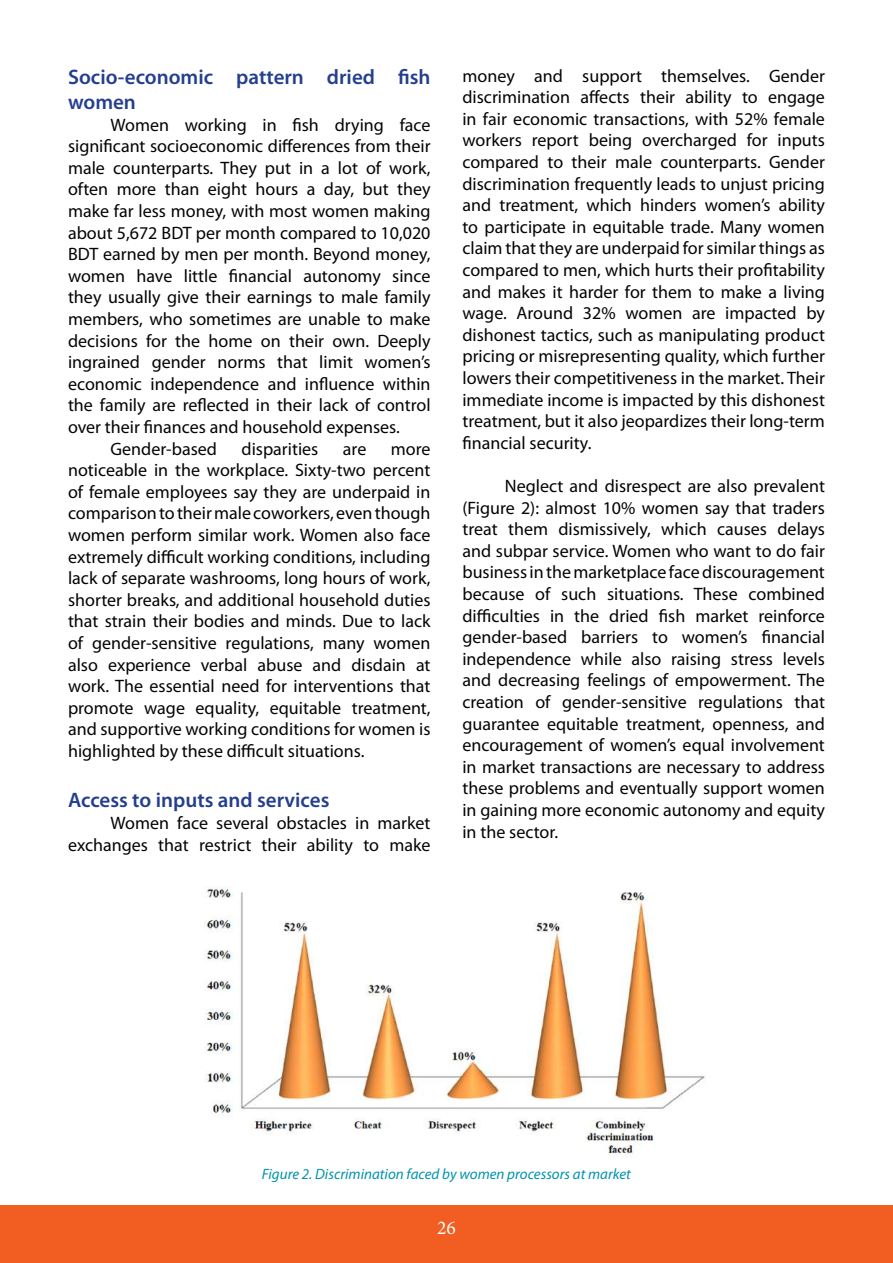
<style>
.page{position:relative;width:893px;height:1263px;background:#fff}
.page>*{position:absolute;margin:0;border:0;box-sizing:border-box;transform-origin:0 0}
.t1{font:600 21px/25.2px "Myriad Pro";color:#253f8e}
.t2{font:19.5px "Minion Pro";color:#fff}
.t3{font:18px/21.6px "Myriad Pro";color:#040503;text-align:justify}
.t4{font:italic 15px "Myriad Pro";color:#0093ad}
</style>
<div class="page">
<div style="left:0;top:1205px;width:893px;height:58px;background:#f25d21"></div>
<img style="left:204px;top:887px;width:501px;height:270px">
<p class="t1" style="left:68px;top:64px;width:364px">Socio-economic pattern dried fish women</p>
<p class="t3" style="left:111px;top:113px;width:321px">Women working in fish drying face</p>
<p class="t3" style="left:68px;top:135px;width:364px">significant socioeconomic differences from their</p>
<p class="t3" style="left:68px;top:157px;width:364px">male counterparts. They put in a lot of work,</p>
<p class="t3" style="left:68px;top:178px;width:364px">often more than eight hours a day, but they</p>
<p class="t3" style="left:68px;top:200px;width:364px">make far less money, with most women making</p>
<p class="t3" style="left:68px;top:221px;width:364px">about 5,672 BDT per month compared to 10,020</p>
<p class="t3" style="left:68px;top:243px;width:364px">BDT earned by men per month. Beyond money,</p>
<p class="t3" style="left:68px;top:265px;width:364px">women have little financial autonomy since</p>
<p class="t3" style="left:68px;top:286px;width:364px">they usually give their earnings to male family</p>
<p class="t3" style="left:68px;top:308px;width:364px">members, who sometimes are unable to make</p>
<p class="t3" style="left:68px;top:329px;width:364px">decisions for the home on their own. Deeply</p>
<p class="t3" style="left:68px;top:351px;width:364px">ingrained gender norms that limit women’s</p>
<p class="t3" style="left:68px;top:373px;width:364px">economic independence and influence within</p>
<p class="t3" style="left:68px;top:394px;width:364px">the family are reflected in their lack of control</p>
<p class="t3" style="left:68px;top:416px;width:333px">over their finances and household expenses.</p>
<p class="t3" style="left:111px;top:437px;width:108px">Gender-based</p>
<p class="t3" style="left:242px;top:437px;width:78px">disparities</p>
<p class="t3" style="left:343px;top:437px;width:25px">are</p>
<p class="t3" style="left:68px;top:437px;width:364px;text-indent:323px">more noticeable in the workplace. Sixty-two percent of female employees say they are underpaid in comparison to their male coworkers, even though women perform similar work. Women also face extremely difficult working conditions, including lack of separate washrooms, long hours of work, shorter breaks, and additional household duties that strain their bodies and minds. Due to lack of gender-sensitive regulations, many women also experience verbal abuse and disdain at work. The essential need for interventions that promote wage equality, equitable treatment, and supportive working conditions for women is highlighted by these difficult situations.</p>
<p class="t1" style="left:68px;top:787px;width:263px">Access to inputs and services</p>
<p class="t3" style="left:68px;top:812px;width:364px;text-align:right">Women face several obstacles in market exchanges that restrict their ability to make</p>
<p class="t3" style="left:462px;top:64px;width:364px">money and support themselves. Gender discrimination affects their ability to engage in fair economic transactions, with 52% female workers report being overcharged for inputs compared to their male counterparts. Gender discrimination frequently leads to unjust pricing and treatment, which hinders women’s ability to participate in equitable trade. Many women claim that they are underpaid for similar things as compared to men, which hurts their profitability and makes it harder for them to make a living wage. Around 32% women are impacted by dishonest tactics, such as manipulating product pricing or misrepresenting quality, which further lowers their competitiveness in the market. Their immediate income is impacted by this dishonest treatment, but it also jeopardizes their long-term financial security.</p>
<p class="t3" style="left:462px;top:475px;width:364px;text-indent:43px">Neglect and disrespect are also prevalent (Figure 2): almost 10% women say that traders treat them dismissively, which causes delays and subpar service. Women who want to do fair business in the marketplace face discouragement because of such situations. These combined difficulties in the dried fish market reinforce gender-based barriers to women’s financial independence while also raising stress levels and decreasing feelings of empowerment. The creation of gender-sensitive regulations that guarantee equitable treatment, openness, and encouragement of women’s equal involvement in market transactions are necessary to address these problems and eventually support women in gaining more economic autonomy and equity in the sector.</p>
<p class="t4" style="left:262px;top:1164px;width:371px">Figure 2. Discrimination faced by women processors at market</p>
<p class="t2" style="left:437px;top:1215px;width:20px">26</p>
</div>
